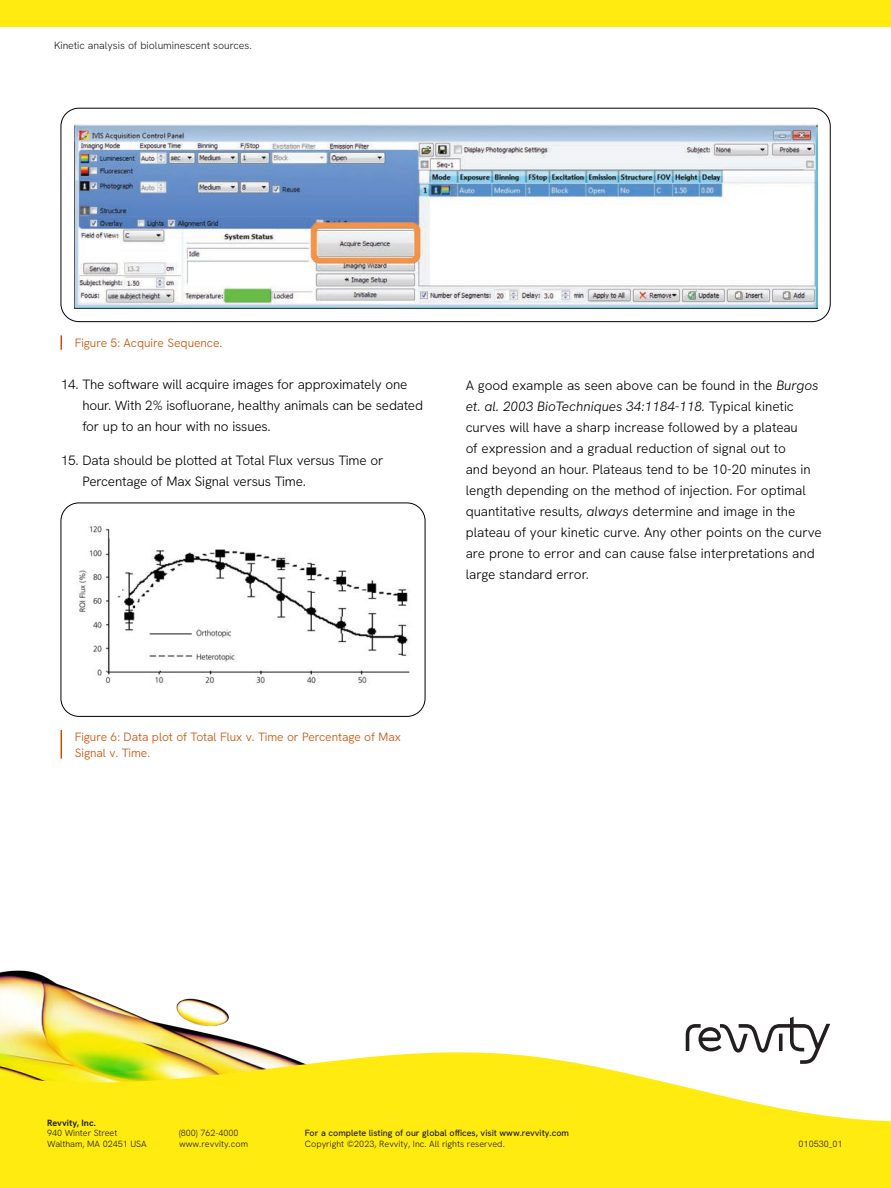
<style>
.page{position:relative;width:891px;height:1188px;background:#fff}
.page>*{position:absolute;margin:0;border:0;box-sizing:border-box;transform-origin:0 0}
.Body_Copy{font:300 13.5px/21px "Hanken Grotesk";letter-spacing:-.01em;color:#000}
.Captions{font:300 12px/16.5px "Hanken Grotesk";letter-spacing:-.005em;color:#c94d00}
.t1{font:300 10.5px "Hanken Grotesk";color:#231f20}
.Adddress_Text{font:300 9px/10.5px "Hanken Grotesk";color:#231f20}
.Signoff_Address{font:500 9px "Hanken Grotesk";color:#231f20}
.s1{font-style:italic}
.s2{font-weight:700}
</style>
<div class="page">
<img style="left:0;top:970px;width:265px;height:79px">
<svg style="left:0;top:1049px;width:891px;height:139px;background:#fcec2f"></svg>
<div style="left:0;top:0;width:891px;height:26px;background:#ffeb0f"></div>
<svg style="left:686px;top:1017px;width:144px;height:47px"></svg>
<img style="left:74px;top:124px;width:743px;height:184px">
<div style="left:61px;top:108px;width:769px;height:214px;border:1px solid #000;border-radius:18px"></div>
<img style="left:77px;top:525px;width:333px;height:159px">
<div style="left:61px;top:503px;width:364px;height:214px;border:1px solid #000;border-radius:18px"></div>
<svg style="left:61px;top:335px;width:1px;height:15px"></svg>
<svg style="left:61px;top:730px;width:1px;height:29px"></svg>
<p class="t1" style="left:54px;top:39px;width:199px">Kinetic analysis of bioluminescent sources.</p>
<p class="Captions" style="left:75px;top:334px;width:149px">Figure 5: Acquire Sequence.</p>
<p class="Body_Copy" style="left:82px;top:373px;width:342px;text-indent:-22px">14. The software will acquire images for approximately one hour. With 2% isofluorane, healthy animals can be sedated for up to an hour with no issues.</p>
<p class="Body_Copy" style="left:82px;top:450px;width:302px;text-indent:-22px">15. Data should be plotted at Total Flux versus Time or<br>Percentage of Max Signal versus Time.</p>
<p class="Body_Copy" style="left:466px;top:375px;width:358px">A good example as seen above can be found in the <span class="s1">Burgos et. al. 2003 BioTechniques 34:1184-118.</span> Typical kinetic curves will have a sharp increase followed by a plateau<br>of expression and a gradual reduction of signal out to<br>and beyond an hour. Plateaus tend to be 10-20 minutes in length depending on the method of injection. For optimal quantitative results, <span class="s1">always</span> determine and image in the plateau of your kinetic curve. Any other points on the curve are prone to error and can cause false interpretations and large standard error.</p>
<p class="Captions" style="left:75px;top:728px;width:328px">Figure 6: Data plot of Total Flux v. Time or Percentage of Max<br>Signal v. Time.</p>
<p class="Adddress_Text" style="left:47px;top:1117px;width:101px"><span class="s2">Revvity, Inc.<br></span>940 Winter Street<br>Waltham, MA 02451 USA</p>
<p class="Adddress_Text" style="left:179px;top:1128px;width:61px">(800) 762-4000</p>
<p class="Adddress_Text" style="left:179px;top:1138px;width:71px">www.revvity.com</p>
<p class="Signoff_Address" style="left:305px;top:1127px;width:266px">For a complete listing of our global offices, visit www.revvity.com</p>
<p class="Adddress_Text" style="left:305px;top:1138px;width:202px">Copyright ©2023, Revvity, Inc. All rights reserved.</p>
<p class="Adddress_Text" style="left:799px;top:1138px;width:45px">010530_01</p>
</div>
